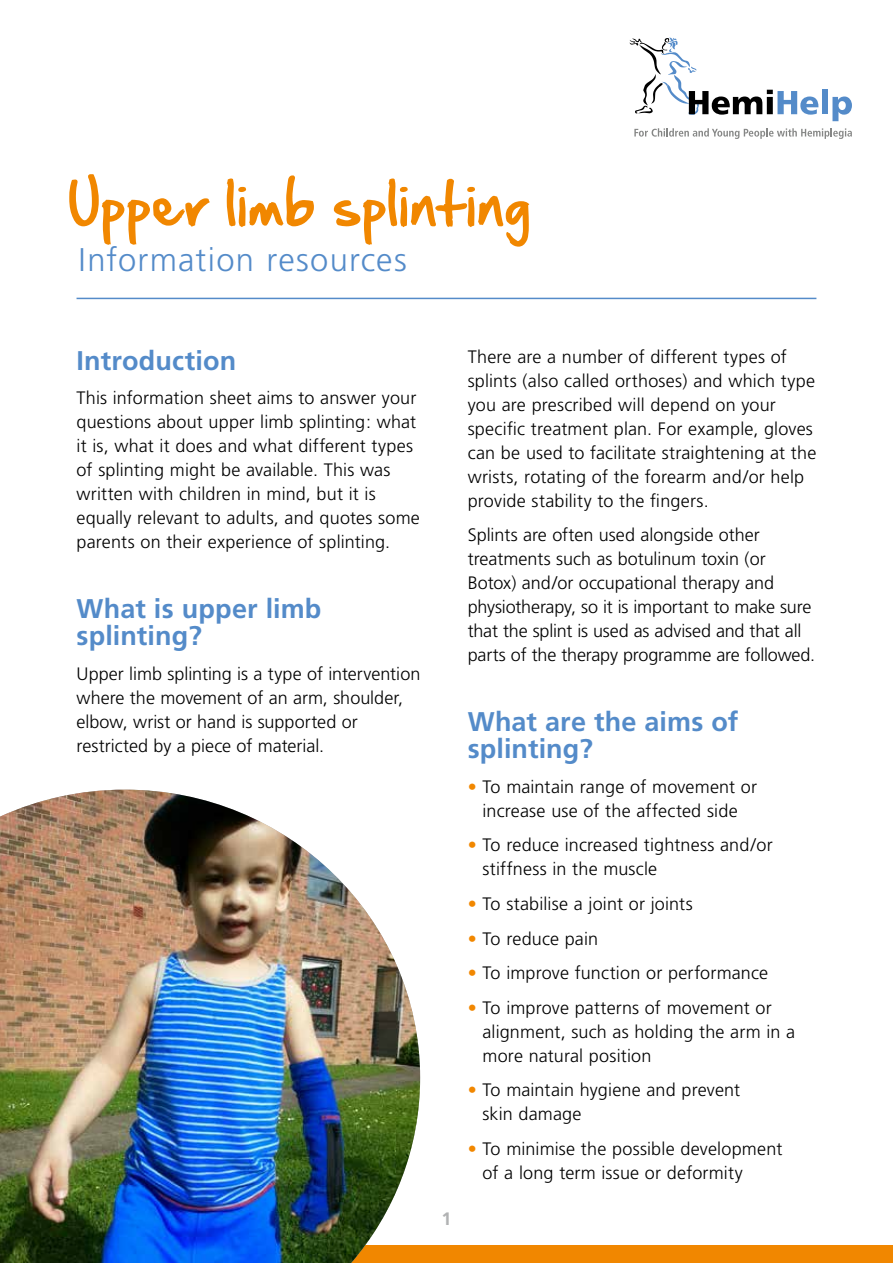
<style>
.page{position:relative;width:893px;height:1263px;background:#fff}
.page>*{position:absolute;margin:0;border:0;box-sizing:border-box;transform-origin:0 0}
.t1{font:50.7px "Hand Of Sean";letter-spacing:.015em;color:#f18700}
.t2{font:300 32.7px "Frutiger";letter-spacing:.035em;color:#548bc9}
.t3{font:700 27px/27px "Frutiger";letter-spacing:.005em;color:#548bc9}
.t4{font:300 18px/24px "Frutiger";letter-spacing:.005em;color:#000}
.t5{font:700 18px "Frutiger";color:#b1b2b3}
.s1{color:#f18700}
</style>
<div class="page">
<div style="left:0;top:1246px;width:893px;height:17px;background:#f18700"></div>
<svg style="left:629px;top:37px;width:189px;height:78px"></svg>
<div style="left:822px;top:89px;width:6px;height:25px;background:#548bc9"></div>
<svg style="left:832px;top:97px;width:20px;height:24px"></svg>
<svg style="left:634px;top:128px;width:218px;height:11px"></svg>
<hr style="left:77px;top:298px;width:739px;height:1px;background:#548bc9">
<img style="left:0;top:790px;width:420px;height:473px">
<h1 class="t1" style="left:68px;top:159px;width:464px">Upper limb splinting</h1>
<h2 class="t2" style="left:79px;top:241px;width:330px">Information resources</h2>
<h3 class="t3" style="left:77px;top:347px;width:161px">Introduction</h3>
<p class="t4" style="left:77px;top:386px;width:345px">This information sheet aims to answer your questions about upper limb splinting: what it is, what it does and what different types of splinting might be available. This was written with children in mind, but it is equally relevant to adults, and quotes some parents on their experience of splinting.</p>
<h3 class="t3" style="left:77px;top:595px;width:246px">What is upper limb splinting?</h3>
<p class="t4" style="left:77px;top:661px;width:345px">Upper limb splinting is a type of intervention where the movement of an arm, shoulder, elbow, wrist or hand is supported or restricted by a piece of material.</p>
<p class="t5" style="left:441px;top:1208px;width:12px">1</p>
<p class="t4" style="left:468px;top:345px;width:350px">There are a number of different types of splints (also called orthoses) and which type you are prescribed will depend on your specific treatment plan. For example, gloves can be used to facilitate straightening at the wrists, rotating of the forearm and/or help provide stability to the fingers.</p>
<p class="t4" style="left:468px;top:523px;width:349px">Splints are often used alongside other treatments such as botulinum toxin (or Botox) and/or occupational therapy and physiotherapy, so it is important to make sure that the splint is used as advised and that all parts of the therapy programme are followed.</p>
<h3 class="t3" style="left:468px;top:708px;width:272px">What are the aims of splinting?</h3>
<p class="t4" style="left:468px;top:774px;width:291px;text-align:center"><span class="s1">•</span> To maintain range of movement or increase use of the affected side</p>
<p class="t4" style="left:482px;top:833px;width:292px;text-indent:-15px"><span class="s1">•</span> To reduce increased tightness and/or stiffness in the muscle</p>
<p class="t4" style="left:468px;top:892px;width:227px"><span class="s1">•</span> To stabilise a joint or joints</p>
<p class="t4" style="left:468px;top:926px;width:132px"><span class="s1">•</span> To reduce pain</p>
<p class="t4" style="left:468px;top:961px;width:302px"><span class="s1">•</span> To improve function or performance</p>
<p class="t4" style="left:482px;top:995px;width:314px;text-indent:-15px"><span class="s1">•</span> To improve patterns of movement or alignment, such as holding the arm in a more natural position</p>
<p class="t4" style="left:482px;top:1078px;width:259px;text-indent:-15px"><span class="s1">•</span> To maintain hygiene and prevent skin damage</p>
<p class="t4" style="left:482px;top:1137px;width:301px;text-indent:-15px"><span class="s1">•</span> To minimise the possible development of a long term issue or deformity</p>
</div>
